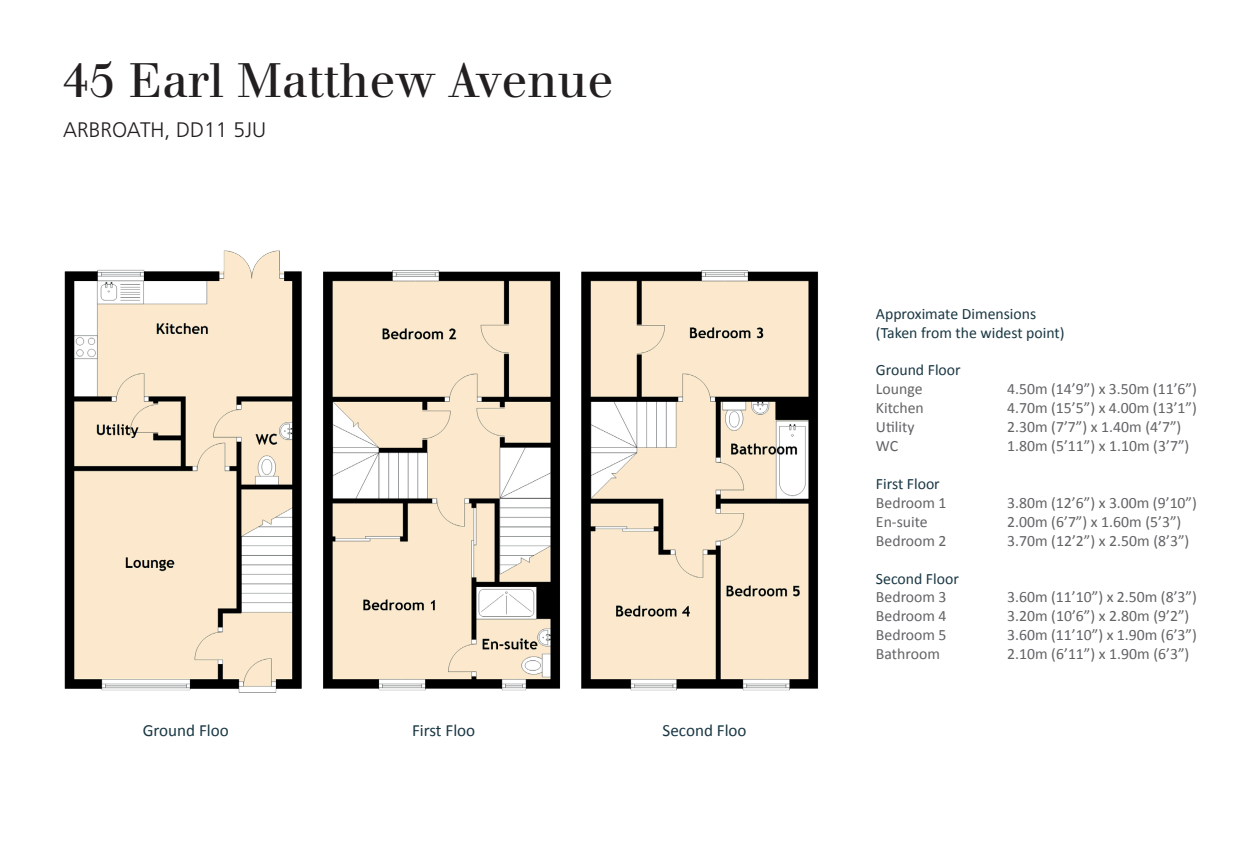
<style>
.page{position:relative;width:1260px;height:864px;background:#fff}
.page>*{position:absolute;margin:0;border:0;box-sizing:border-box;transform-origin:0 0}
.t1{font:47.25px "Justus";color:#231f20}
.t2{font:300 21px "Frutiger";color:#231f20}
.t3{font:17.15px "Calibri";color:#193743}
.t4{font:15.75px "Calibri";color:#636366}
.t5{font:15.75px/18.9px "Calibri";color:#193743}
</style>
<div class="page">
<img style="left:64px;top:250px;width:238px;height:443px">
<img style="left:581px;top:270px;width:237px;height:421px">
<img style="left:323px;top:270px;width:238px;height:421px">
<h1 class="t1" style="left:63px;top:52px;width:552px">45 Earl Matthew Avenue</h1>
<h2 class="t2" style="left:63px;top:118px;width:205px">ARBROATH, DD11 5JU</h2>
<p class="t3" style="left:143px;top:719px;width:88px">Ground Floo</p>
<p class="t3" style="left:412px;top:719px;width:65px">First Floo</p>
<p class="t3" style="left:663px;top:719px;width:86px">Second Floo</p>
<p class="t5" style="left:876px;top:304px;width:190px">Approximate Dimensions (Taken from the widest point)</p>
<p class="t5" style="left:876px;top:360px;width:86px">Ground Floor</p>
<p class="t4" style="left:876px;top:379px;width:48px">Lounge</p>
<p class="t4" style="left:1007px;top:379px;width:191px">4.50m (14’9”) x 3.50m (11’6”)</p>
<p class="t4" style="left:876px;top:398px;width:49px">Kitchen</p>
<p class="t4" style="left:1007px;top:398px;width:191px">4.70m (15’5”) x 4.00m (13’1”)</p>
<p class="t4" style="left:876px;top:417px;width:40px">Utility</p>
<p class="t4" style="left:1007px;top:417px;width:176px">2.30m (7’7”) x 1.40m (4’7”)</p>
<p class="t4" style="left:876px;top:435px;width:24px">WC</p>
<p class="t4" style="left:1007px;top:435px;width:184px">1.80m (5’11”) x 1.10m (3’7”)</p>
<p class="t5" style="left:876px;top:474px;width:65px">First Floor</p>
<p class="t4" style="left:876px;top:492px;width:72px">Bedroom 1</p>
<p class="t4" style="left:1007px;top:492px;width:191px">3.80m (12’6”) x 3.00m (9’10”)</p>
<p class="t4" style="left:876px;top:511px;width:53px">En-suite</p>
<p class="t4" style="left:1007px;top:511px;width:176px">2.00m (6’7”) x 1.60m (5’3”)</p>
<p class="t4" style="left:876px;top:530px;width:72px">Bedroom 2</p>
<p class="t4" style="left:1007px;top:530px;width:184px">3.70m (12’2”) x 2.50m (8’3”)</p>
<p class="t5" style="left:876px;top:568px;width:84px">Second Floor</p>
<p class="t4" style="left:876px;top:587px;width:72px">Bedroom 3</p>
<p class="t4" style="left:1007px;top:587px;width:191px">3.60m (11’10”) x 2.50m (8’3”)</p>
<p class="t4" style="left:876px;top:606px;width:72px">Bedroom 4</p>
<p class="t4" style="left:1007px;top:606px;width:184px">3.20m (10’6”) x 2.80m (9’2”)</p>
<p class="t4" style="left:876px;top:624px;width:72px">Bedroom 5</p>
<p class="t4" style="left:1007px;top:624px;width:191px">3.60m (11’10”) x 1.90m (6’3”)</p>
<p class="t4" style="left:876px;top:643px;width:65px">Bathroom</p>
<p class="t4" style="left:1007px;top:643px;width:184px">2.10m (6’11”) x 1.90m (6’3”)</p>
</div>
